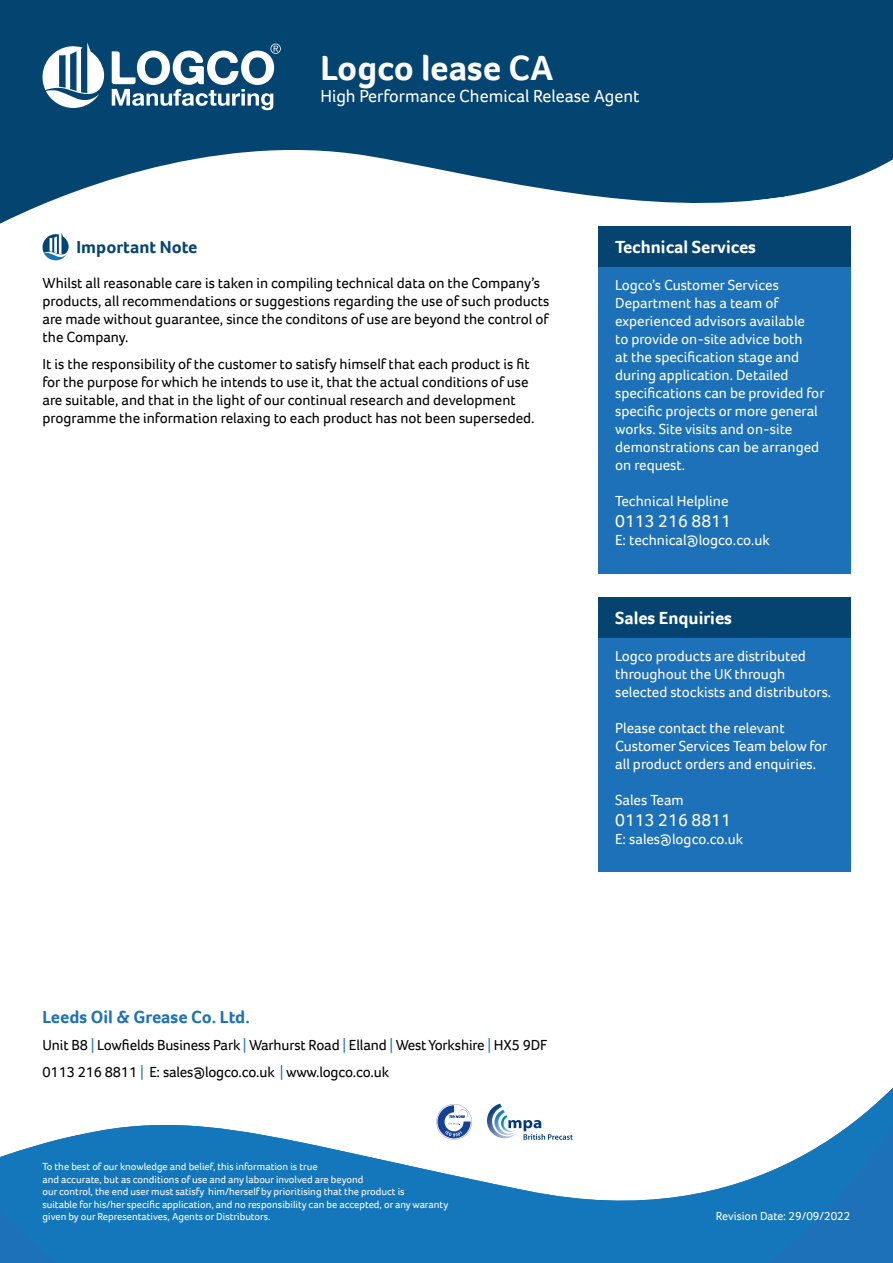
<style>
.page{position:relative;width:893px;height:1263px;background:#fff}
.page>*{position:absolute;margin:0;border:0;box-sizing:border-box;transform-origin:0 0}
.t1{font:700 36px "Foco";color:#fff}
.t2{font:18px "Foco";color:#fff}
.t3{font:700 18px "Foco";color:#fff}
.t4{font:700 18px "Foco";color:#1d71b8}
.t5{font:700 18px "Foco";color:#054470}
.t6{font:15px/18px "Foco";color:#000}
.t7{font:15px/18px "Foco";color:#fff}
.t8{font:12px "Foco";color:#fff}
.t9{font:10.5px/12.6px "Foco";color:#fff}
.s1{color:#1d71b8}
</style>
<div class="page">
<svg style="left:0;top:0;width:893px;height:297px"></svg>
<svg style="left:89px;top:0;width:696px;height:197px;background:#215a81"></svg>
<svg style="left:43px;top:43px;width:61px;height:65px"></svg>
<svg style="left:112px;top:44px;width:169px;height:66px"></svg>
<div style="left:598px;top:226px;width:252px;height:348px;background:#1d71b8"></div>
<div style="left:598px;top:597px;width:252px;height:274px;background:#1d71b8"></div>
<svg style="left:0;top:1087px;width:893px;height:176px;fill:#1477bc"></svg>
<div style="left:598px;top:226px;width:252px;height:41px;background:#054470"></div>
<div style="left:598px;top:597px;width:252px;height:41px;background:#054470"></div>
<svg style="left:394px;top:1103px;width:78px;height:36px"></svg>
<svg style="left:487px;top:1104px;width:86px;height:36px"></svg>
<svg style="left:43px;top:233px;width:26px;height:27px"></svg>
<p class="t5" style="left:77px;top:235px;width:122px">Important Note</p>
<h1 class="t1" style="left:320px;top:44px;width:234px">Logco lease CA</h1>
<p class="t2" style="left:320px;top:84px;width:321px">High Performance Chemical Release Agent</p>
<p class="t3" style="left:615px;top:235px;width:142px">Technical Services</p>
<p class="t6" style="left:43px;top:274px;width:508px">Whilst all reasonable care is taken in compiling technical data on the Company’s products, all recommendations or suggestions regarding the use of such products are made without guarantee, since the conditons of use are beyond the control of the Company.</p>
<p class="t6" style="left:43px;top:355px;width:494px">It is the responsibility of the customer to satisfy himself that each product is fit for the purpose for which he intends to use it, that the actual conditions of use are suitable, and that in the light of our continual research and development programme the information relaxing to each product has not been superseded.</p>
<p class="t4" style="left:43px;top:1005px;width:209px">Leeds Oil &amp; Grease Co. Ltd.</p>
<p class="t6" style="left:43px;top:1031px;width:506px;line-height:27px">Unit B8 <span class="s1">|</span> Lowfields Business Park <span class="s1">|</span> Warhurst Road <span class="s1">|</span> Elland <span class="s1">|</span> West Yorkshire <span class="s1">|</span> HX5 9DF<br>0113 216 8811 <span class="s1">|</span> E: sales@logco.co.uk <span class="s1">|</span> www.logco.co.uk</p>
<p class="t9" style="left:43px;top:1160px;width:407px">To the best of our knowledge and belief, this information is true<br>and accurate, but as conditions of use and any labour involved are beyond<br>our control, the end user must satisfy him/herself by prioritising that the product is<br>suitable for his/her specific application, and no responsibility can be accepted, or any waranty given by our Representatives, Agents or Distributors.</p>
<p class="t7" style="left:615px;top:276px;width:211px">Logco’s Customer Services<br>Department has a team of experienced advisors available<br>to provide on-site advice both<br>at the specification stage and during application. Detailed specifications can be provided for specific projects or more general works. Site visits and on-site demonstrations can be arranged on request.</p>
<p class="t7" style="left:615px;top:492px;width:115px">Technical Helpline</p>
<p class="t2" style="left:615px;top:509px;width:117px">0113 216 8811</p>
<p class="t7" style="left:615px;top:531px;width:156px">E: technical@logco.co.uk</p>
<p class="t3" style="left:615px;top:606px;width:118px">Sales Enquiries</p>
<p class="t7" style="left:615px;top:647px;width:218px">Logco products are distributed throughout the UK through selected stockists and distributors.</p>
<p class="t7" style="left:615px;top:719px;width:214px">Please contact the relevant<br>Customer Services Team below for all product orders and enquiries.</p>
<p class="t7" style="left:615px;top:791px;width:70px">Sales Team</p>
<p class="t2" style="left:615px;top:808px;width:117px">0113 216 8811</p>
<p class="t7" style="left:615px;top:830px;width:130px">E: sales@logco.co.uk</p>
<p class="t8" style="left:716px;top:1208px;width:136px">Revision Date: 29/09/2022</p>
</div>
